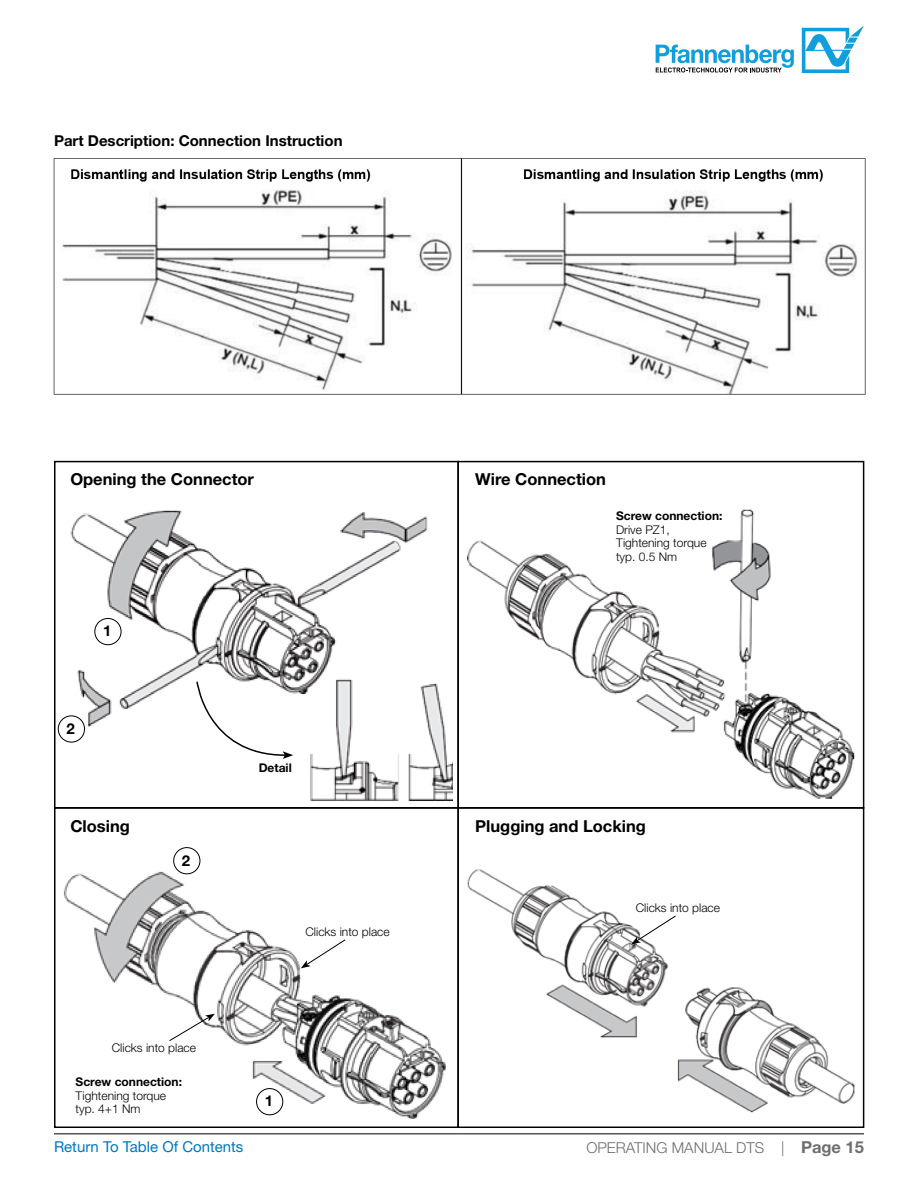
<style>
.page{position:relative;width:918px;height:1188px;background:#fff}
.page>*{position:absolute;margin:0;border:0;box-sizing:border-box;transform-origin:0 0}
.t1{font:700 16.5px "Helvetica Neue LT Std";color:#000}
.t2{font:700 15px "Helvetica Neue LT Std";color:#000}
.t3{font:300 15px "Helvetica Neue LT Std";color:#6d6e71}
.t4{font:15px "Helvetica Neue LT Std";color:#0077be}
.t5{font:300 12px/13.5px "Helvetica Neue LT Std";color:#000}
.t6{font:700 12px "Helvetica Neue LT Std";color:#000}
.s1{font-weight:700;font-size:16.5px}
</style>
<div class="page">
<hr style="left:54px;top:1133px;width:810px;height:1px;background:#000">
<svg style="left:802px;top:26px;width:62px;height:47px"></svg>
<svg style="left:656px;top:45px;width:138px;height:28px"></svg>
<img style="left:64px;top:865px;width:382px;height:254px">
<img style="left:66px;top:510px;width:387px;height:291px">
<img style="left:467px;top:509px;width:388px;height:290px">
<div style="left:457px;top:461px;width:407px;height:348px;border:2px solid #000"></div>
<div style="left:457px;top:807px;width:407px;height:321px;border:2px solid #000"></div>
<div style="left:54px;top:461px;width:405px;height:348px;border:2px solid #000"></div>
<div style="left:54px;top:807px;width:405px;height:321px;border:2px solid #000"></div>
<div style="left:94px;top:618px;width:27px;height:27px;border:1px solid #000;border-radius:50%"></div>
<div style="left:58px;top:715px;width:27px;height:27px;border:1px solid #000;border-radius:50%"></div>
<svg style="left:196px;top:680px;width:97px;height:79px"></svg>
<div style="left:256px;top:1088px;width:27px;height:27px;border:1px solid #000;border-radius:50%"></div>
<div style="left:173px;top:847px;width:27px;height:27px;border:1px solid #000;border-radius:50%"></div>
<svg style="left:169px;top:1014px;width:46px;height:28px"></svg>
<svg style="left:301px;top:939px;width:45px;height:29px"></svg>
<img style="left:467px;top:869px;width:388px;height:244px">
<svg style="left:631px;top:915px;width:46px;height:30px"></svg>
<img style="left:53px;top:158px;width:813px;height:237px">
<p class="t2" style="left:54px;top:132px;width:290px">Part Description: Connection Instruction</p>
<h1 class="t1" style="left:70px;top:469px;width:185px">Opening the Connector</h1>
<p class="t2" style="left:103px;top:622px;width:10px">1</p>
<p class="t2" style="left:67px;top:719px;width:10px">2</p>
<h1 class="t1" style="left:70px;top:816px;width:61px">Closing</h1>
<p class="t2" style="left:182px;top:851px;width:10px">2</p>
<p class="t5" style="left:112px;top:1041px;width:86px">Clicks into place</p>
<p class="t6" style="left:76px;top:1075px;width:108px">Screw connection:</p>
<p class="t5" style="left:76px;top:1089px;width:92px">Tightening torque typ. 4+1 Nm</p>
<p class="t6" style="left:259px;top:761px;width:35px">Detail</p>
<p class="t5" style="left:306px;top:925px;width:86px">Clicks into place</p>
<p class="t2" style="left:265px;top:1092px;width:10px">1</p>
<h1 class="t1" style="left:475px;top:469px;width:132px">Wire Connection</h1>
<p class="t6" style="left:616px;top:508px;width:108px">Screw connection:</p>
<p class="t5" style="left:616px;top:522px;width:92px">Drive PZ1,<br>Tightening torque typ. 0.5 Nm</p>
<h1 class="t1" style="left:475px;top:816px;width:172px">Plugging and Locking</h1>
<p class="t5" style="left:636px;top:901px;width:86px">Clicks into place</p>
<p class="t4" style="left:54px;top:1138px;width:191px">Return To Table Of Contents</p>
<p class="t3" style="left:586px;top:1138px;width:279px">OPERATING MANUAL DTS | <span class="s1">Page 15</span></p>
</div>
